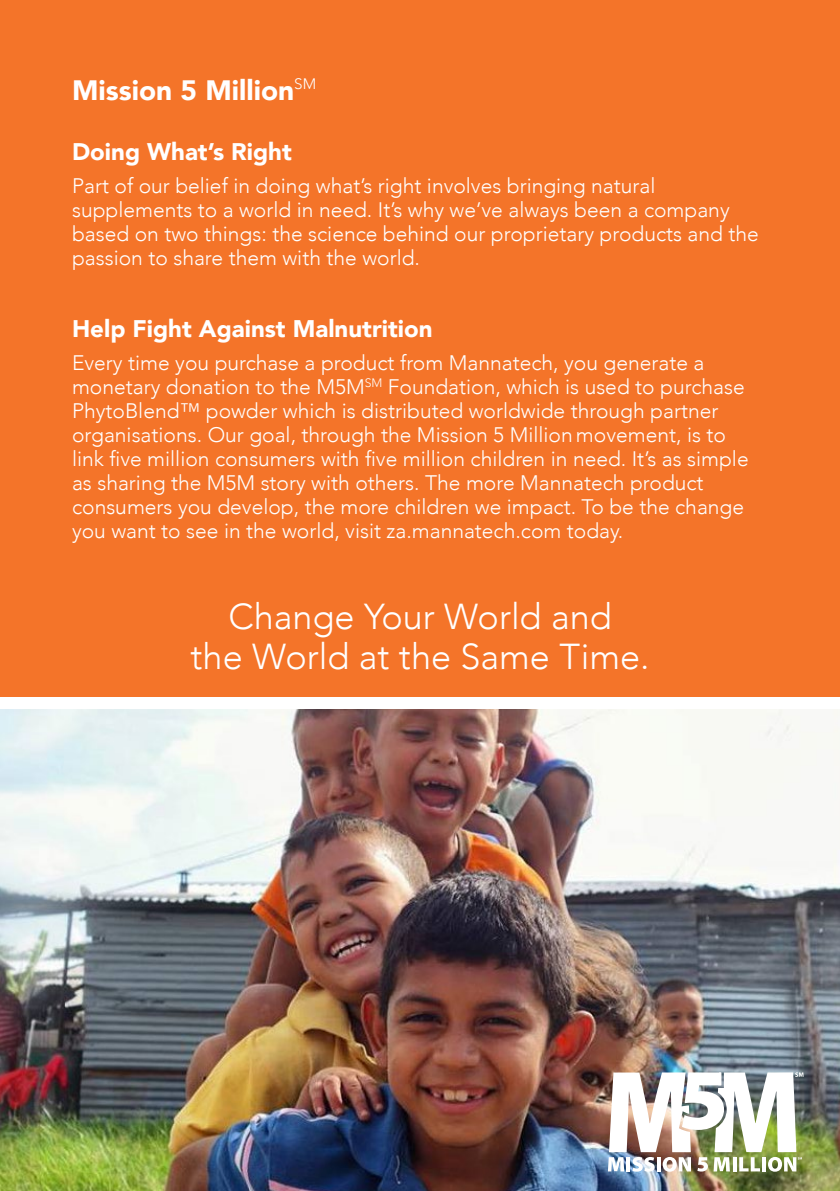
<style>
.page{position:relative;width:840px;height:1191px;background:#fff}
.page>*{position:absolute;margin:0;border:0;box-sizing:border-box;transform-origin:0 0}
.t1{font:300 36px/40px "Avenir";color:#fff;text-align:center}
.t2{font:900 28px "Avenir";color:#fff}
.t3{font:900 24px "Avenir";color:#fff}
.t4{font:300 21px/24px "Avenir";color:#fff}
</style>
<div class="page">
<div style="left:0;top:0;width:839px;height:1191px;background:#f47429"></div>
<img style="left:0;top:709px;width:839px;height:482px">
<div style="left:0;top:697px;width:839px;height:12px;background:#fff"></div>
<img style="left:607px;top:1072px;width:196px;height:99px">
<h2 class="t2" style="left:72px;top:66px;width:245px">Mission 5 Million<sup>SM</sup></h2>
<p class="t3" style="left:72px;top:131px;width:221px">Doing What’s Right</p>
<p class="t4" style="left:72px;top:174px;width:688px">Part of our belief in doing what’s right involves bringing natural supplements to a world in need. It’s why we’ve always been a company based on two things: the science behind our proprietary products and the passion to share them with the world.</p>
<p class="t3" style="left:72px;top:308px;width:362px">Help Fight Against Malnutrition</p>
<p class="t4" style="left:72px;top:351px;width:677px">Every time you purchase a product from Mannatech, you generate a monetary donation to the M5M<sup>SM</sup> Foundation, which is used to purchase PhytoBlend™ powder which is distributed worldwide through partner organisations. Our goal, through the Mission 5 Million movement, is to link five million consumers with five million children in need. It’s as simple as sharing the M5M story with others. The more Mannatech product consumers you develop, the more children we impact. To be the change you want to see in the world, visit za.mannatech.com today.</p>
<h1 class="t1" style="left:190px;top:596px;width:460px">Change Your World and<br>the World at the Same Time.</h1>
</div>
